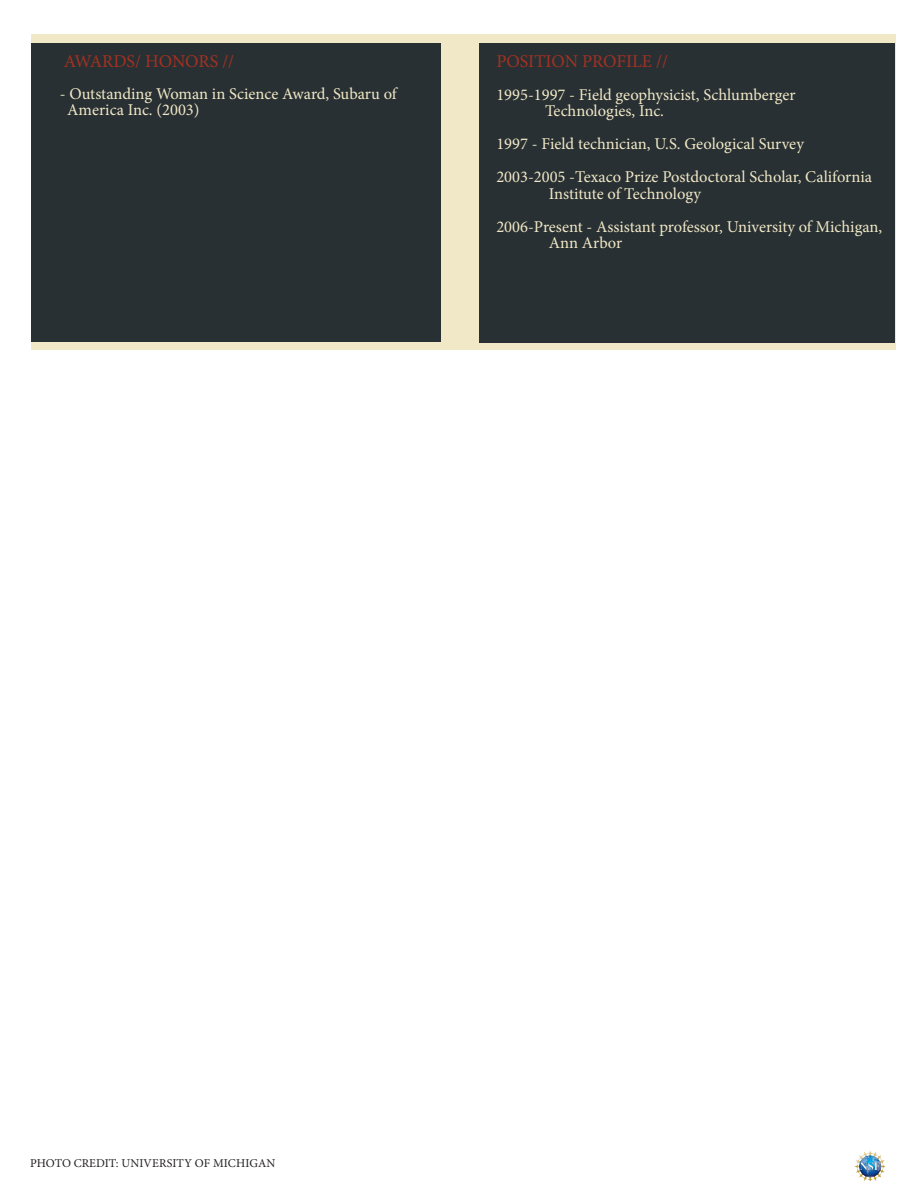
<style>
.page{position:relative;width:918px;height:1188px;background:#fff}
.page>*{position:absolute;margin:0;border:0;box-sizing:border-box;transform-origin:0 0}
.t1{font:18px "Minion Pro";letter-spacing:-.005em;color:#a33022}
.t2{font:16.5px "Minion Pro";color:#f1e8c7}
.t3{font:12px "Minion Pro";letter-spacing:.005em;color:#231f20}
</style>
<div class="page">
<div style="left:31px;top:35px;width:436px;height:315px;background:#f1e8c7"></div>
<div style="left:459px;top:35px;width:436px;height:315px;background:#f1e8c7"></div>
<img style="left:855px;top:1151px;width:29px;height:29px">
<div style="left:31px;top:44px;width:410px;height:298px;background:#283033"></div>
<div style="left:480px;top:44px;width:415px;height:299px;background:#283033"></div>
<p class="t1" style="left:64px;top:49px;width:172px">AWARDS/ HONORS //</p>
<p class="t2" style="left:60px;top:82px;width:339px">- Outstanding Woman in Science Award, Subaru of</p>
<p class="t2" style="left:67px;top:99px;width:134px">America Inc. (2003)</p>
<p class="t1" style="left:496px;top:49px;width:173px">POSITION PROFILE //</p>
<p class="t2" style="left:496px;top:83px;width:301px">1995-1997 - Field geophysicist, Schlumberger</p>
<p class="t2" style="left:545px;top:100px;width:121px">Technologies, Inc.</p>
<p class="t2" style="left:496px;top:133px;width:309px">1997 - Field technician, U.S. Geological Survey</p>
<p class="t2" style="left:496px;top:166px;width:377px">2003-2005 -Texaco Prize Postdoctoral Scholar, California</p>
<p class="t2" style="left:549px;top:182px;width:154px">Institute of Technology</p>
<p class="t2" style="left:496px;top:215px;width:388px">2006-Present - Assistant professor, University of Michigan,</p>
<p class="t2" style="left:549px;top:232px;width:75px">Ann Arbor</p>
<p class="t3" style="left:30px;top:1155px;width:247px">PHOTO CREDIT: UNIVERSITY OF MICHIGAN</p>
</div>
